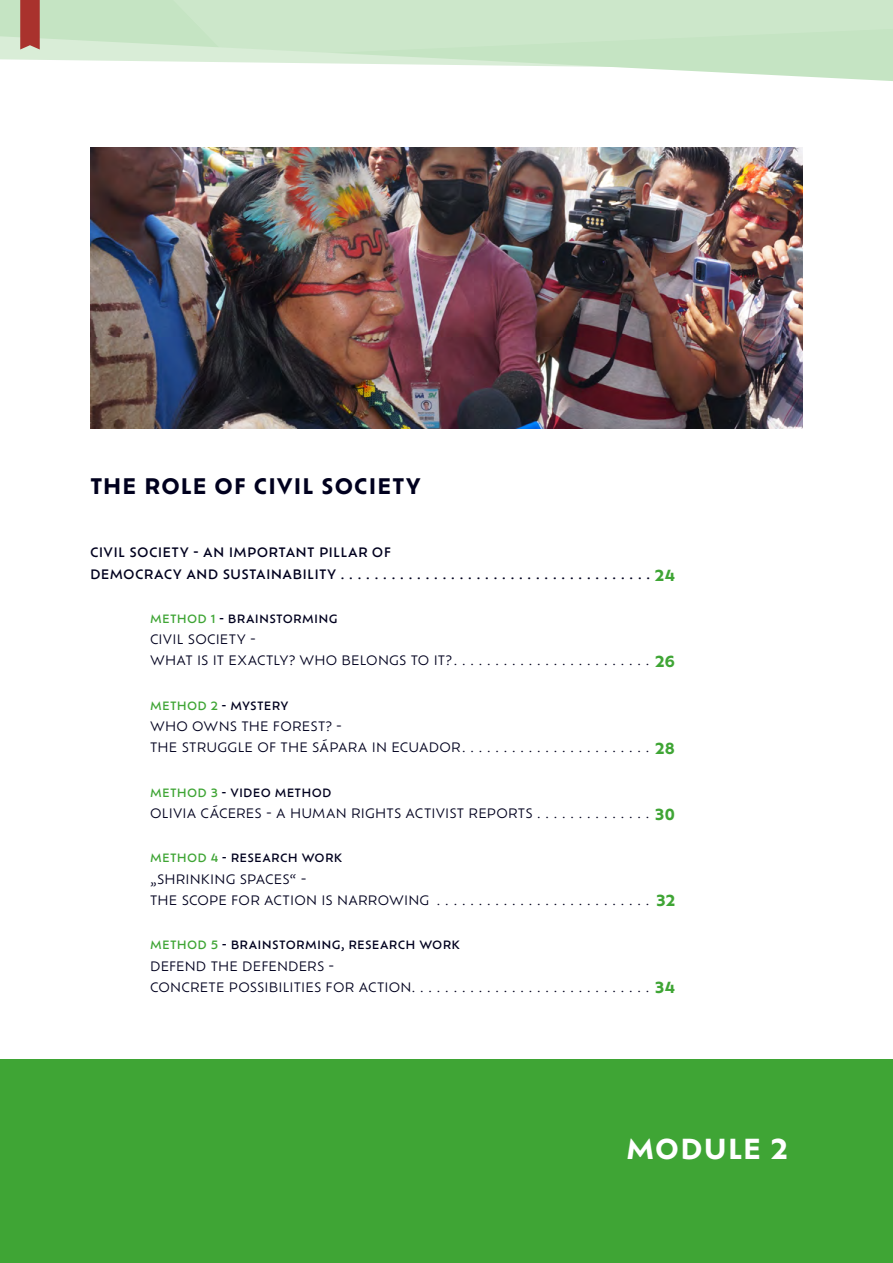
<style>
.page{position:relative;width:893px;height:1263px;background:#fff}
.page>*{position:absolute;margin:0;border:0;box-sizing:border-box;transform-origin:0 0}
.MODUL{font:700 27px "Ofelia Text";letter-spacing:.025em;color:#fff}
.Überschrift_H2{font:700 21px "Ofelia Text";letter-spacing:.025em;color:#00001e}
.t1{font:12.75px/21px "Ofelia Text";letter-spacing:.015em;color:#00001e}
.t2{font:500 12.75px/21.8px "Ofelia Text";letter-spacing:.02em;color:#00001e}
.t3{font:500 11.25px "Ofelia Text";letter-spacing:.025em;color:#00001e}
.s1{font-weight:700;font-size:15px;color:#3fa535}
.s2{color:#3fa535}
</style>
<div class="page">
<svg style="left:0;top:0;width:893px;height:81px"></svg>
<div style="left:124px;top:0;width:769px;height:57px;background:#cce7ca"></div>
<img style="left:90px;top:147px;width:712px;height:281px">
<div style="left:0;top:1059px;width:892px;height:204px;background:#3fa535"></div>
<svg style="left:20px;top:0;width:20px;height:50px"></svg>
<p class="Überschrift_H2" style="left:90px;top:470px;width:332px">THE ROLE OF CIVIL SOCIETY</p>
<p class="t2" style="left:90px;top:541px;width:586px">CIVIL SOCIETY - AN IMPORTANT PILLAR OF<br>DEMOCRACY AND SUSTAINABILITY . . . . . . . . . . . . . . . . . . . . . . . . . . . . . . . . . . . . . <span class="s1">24</span></p>
<p class="t3" style="left:150px;top:610px;width:189px"><span class="s2">METHOD 1</span> - BRAINSTORMING</p>
<p class="t1" style="left:150px;top:628px;width:526px">CIVIL SOCIETY -<br>WHAT IS IT EXACTLY? WHO BELONGS TO IT? . . . . . . . . . . . . . . . . . . . . . . . . <span class="s1">26</span></p>
<p class="t3" style="left:150px;top:697px;width:140px"><span class="s2">METHOD 2</span> - MYSTERY</p>
<p class="t1" style="left:150px;top:715px;width:526px">WHO OWNS THE FOREST? -<br>THE STRUGGLE OF THE SÁPARA IN ECUADOR . . . . . . . . . . . . . . . . . . . . . . . <span class="s1">28</span></p>
<p class="t3" style="left:150px;top:784px;width:183px"><span class="s2">METHOD 3</span> - VIDEO METHOD</p>
<p class="t1" style="left:150px;top:802px;width:526px">OLIVIA CÁCERES - A HUMAN RIGHTS ACTIVIST REPORTS . . . . . . . . . . . . . . <span class="s1">30</span></p>
<p class="t3" style="left:150px;top:849px;width:194px"><span class="s2">METHOD 4</span> - RESEARCH WORK</p>
<p class="t1" style="left:150px;top:867px;width:527px">„SHRINKING SPACES“ -<br>THE SCOPE FOR ACTION IS NARROWING . . . . . . . . . . . . . . . . . . . . . . . . . . <span class="s1">32</span></p>
<p class="t3" style="left:150px;top:936px;width:311px"><span class="s2">METHOD 5</span> - BRAINSTORMING, RESEARCH WORK</p>
<p class="t1" style="left:150px;top:954px;width:526px">DEFEND THE DEFENDERS -<br>CONCRETE POSSIBILITIES FOR ACTION . . . . . . . . . . . . . . . . . . . . . . . . . . . . . <span class="s1">34</span></p>
<p class="MODUL" style="left:626px;top:1128px;width:163px">MODULE 2</p>
</div>
